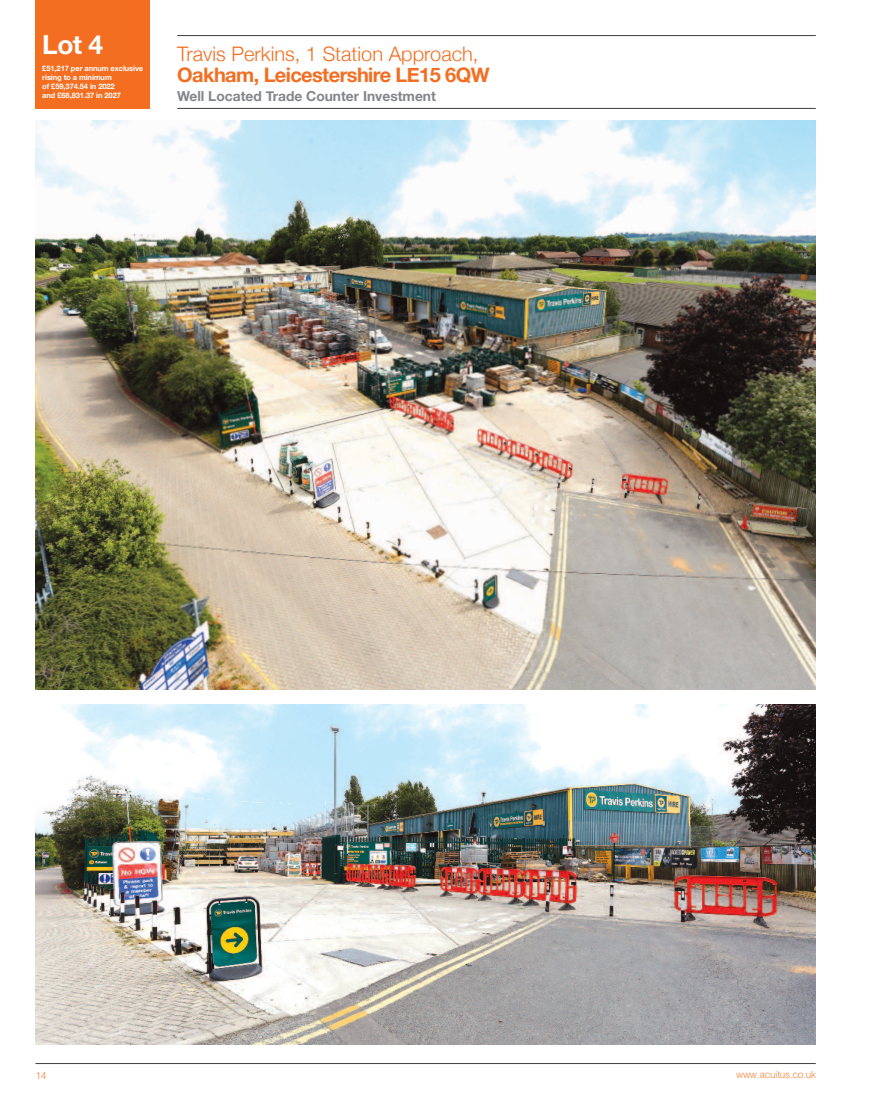
<style>
.page{position:relative;width:869px;height:1099px;background:#fff}
.page>*{position:absolute;margin:0;border:0;box-sizing:border-box;transform-origin:0 0}
.t1{font:700 26.25px "Helvetica Neue";color:#fff}
.t2{font:300 20px "Helvetica Neue";color:#f36e21}
.t3{font:700 20px "Helvetica Neue";letter-spacing:-.03em;color:#f36e21}
.t4{font:700 13.75px "Helvetica Neue";color:#838588}
.t5{font:300 10px "Helvetica";letter-spacing:-.025em;color:#f4833b}
.t6{font:700 7.5px/8.8px "Helvetica Neue";letter-spacing:-.01em;color:#fff}
</style>
<div class="page">
<div style="left:35px;top:0;width:114px;height:108px;background:#f36e21"></div>
<img style="left:35px;top:120px;width:780px;height:570px">
<img style="left:35px;top:705px;width:780px;height:339px">
<hr style="left:177px;top:35px;width:638px;height:1px;background:#3e3e3f">
<hr style="left:177px;top:108px;width:638px;height:1px;background:#3e3e3f">
<hr style="left:35px;top:1063px;width:780px;height:1px;background:#3e3e3f">
<h1 class="t1" style="left:42px;top:29px;width:62px">Lot 4</h1>
<p class="t6" style="left:42px;top:64px;width:102px">£51,217 per annum exclusive rising to a minimum<br>of £59,374.54 in 2022<br>and £68,831.37 in 2027</p>
<h2 class="t2" style="left:177px;top:41px;width:302px">Travis Perkins, 1 Station Approach,</h2>
<h2 class="t3" style="left:177px;top:63px;width:313px">Oakham, Leicestershire LE15 6QW</h2>
<h3 class="t4" style="left:177px;top:88px;width:260px">Well Located Trade Counter Investment</h3>
<h3 class="t5" style="left:35px;top:1066px;width:12px">14</h3>
<h3 class="t5" style="left:735px;top:1065px;width:81px">www.acuitus.co.uk</h3>
</div>
